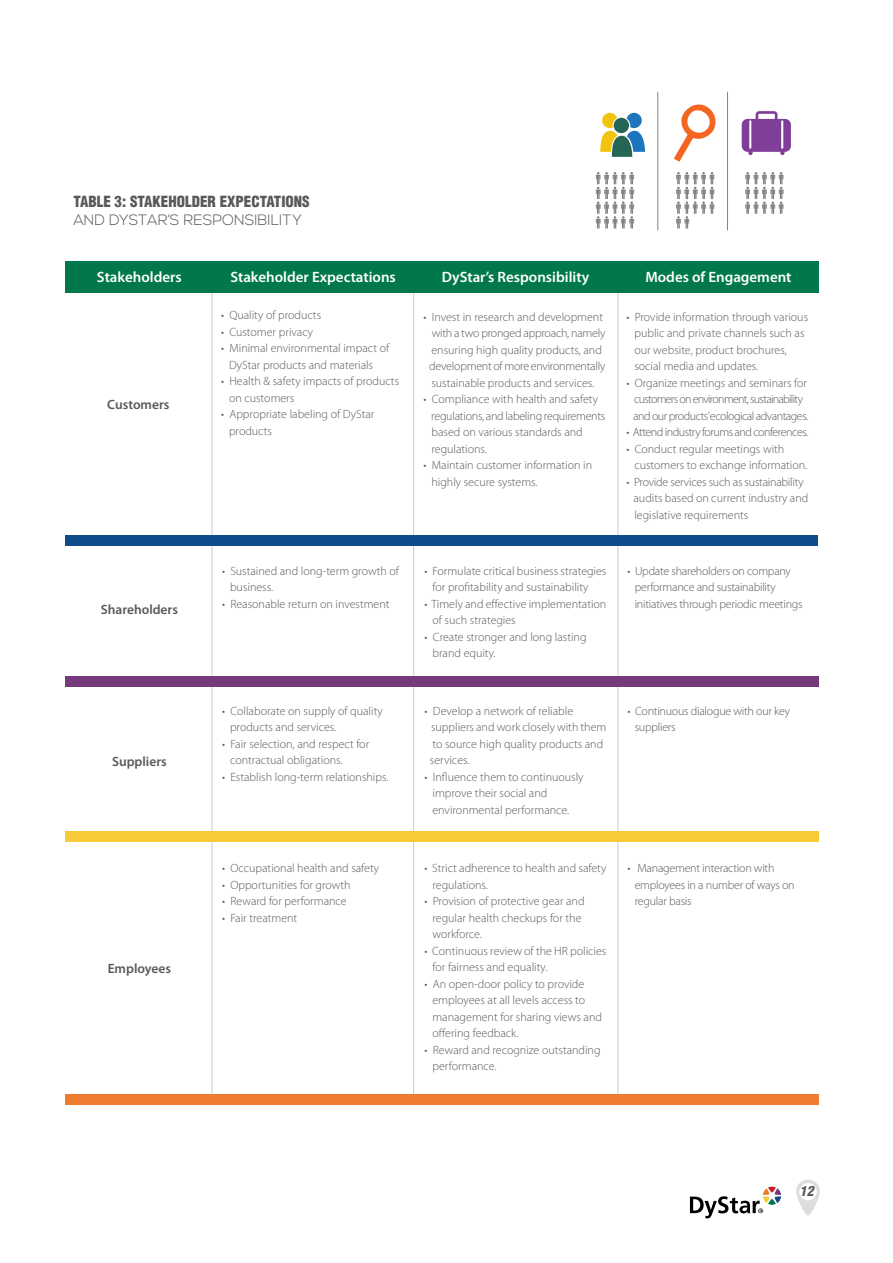
<style>
.page{position:relative;width:893px;height:1263px;background:#fff}
.page>*{position:absolute;margin:0;border:0;box-sizing:border-box;transform-origin:0 0}
.t1{font:600 15px "Myriad Pro";color:#fff}
.t2{font:900 condensed 15px "Helvetica LT";color:#58595b}
.t3{font:300 15px "Nexa";color:#58595b}
.t4{font:600 13.5px "Myriad Pro";color:#58595b}
.t5{font:italic 900 condensed 13.5px "Helvetica LT";color:#58595b}
.t6{font:300 12px/16.5px "Myriad Pro";color:#58595b}
.t7{font:300 12px/16.5px "Myriad Pro";letter-spacing:-.02em;color:#58595b}
.t8{font:300 12px/16.5px "Myriad Pro";letter-spacing:-.04em;color:#58595b;text-align:center}
</style>
<div class="page">
<svg style="left:690px;top:1186px;width:91px;height:32px"></svg>
<svg style="left:796px;top:1179px;width:24px;height:36px"></svg>
<hr style="left:211px;top:279px;width:1px;height:822px;background:#d1d3d4">
<hr style="left:413px;top:279px;width:1px;height:822px;background:#d1d3d4">
<hr style="left:617px;top:279px;width:1px;height:822px;background:#d1d3d4">
<div style="left:65px;top:261px;width:754px;height:32px;background:#00784b"></div>
<div style="left:65px;top:676px;width:754px;height:10px;background:#763a7c"></div>
<div style="left:65px;top:832px;width:754px;height:10px;background:#f8ca38"></div>
<div style="left:65px;top:1094px;width:754px;height:10px;background:#ef7c2e"></div>
<div style="left:65px;top:535px;width:753px;height:10px;background:#0f4c8c"></div>
<svg style="left:745px;top:172px;width:38px;height:42px"></svg>
<svg style="left:596px;top:172px;width:38px;height:57px"></svg>
<svg style="left:676px;top:172px;width:38px;height:57px"></svg>
<svg style="left:600px;top:113px;width:45px;height:44px"></svg>
<svg style="left:674px;top:104px;width:42px;height:58px"></svg>
<svg style="left:742px;top:111px;width:49px;height:44px"></svg>
<hr style="left:657px;top:92px;width:1px;height:138px;background:#808285">
<hr style="left:727px;top:92px;width:1px;height:138px;background:#808285">
<p class="t2" style="left:73px;top:192px;width:238px">TABLE 3: STAKEHOLDER EXPECTATIONS</p>
<p class="t3" style="left:73px;top:211px;width:230px">AND DYSTAR’S RESPONSIBILITY</p>
<p class="t1" style="left:97px;top:269px;width:86px">Stakeholders</p>
<p class="t4" style="left:107px;top:396px;width:64px">Customers</p>
<p class="t4" style="left:101px;top:602px;width:79px">Shareholders</p>
<p class="t4" style="left:112px;top:754px;width:56px">Suppliers</p>
<p class="t4" style="left:108px;top:961px;width:65px">Employees</p>
<p class="t1" style="left:230px;top:269px;width:167px">Stakeholder Expectations</p>
<p class="t1" style="left:442px;top:269px;width:149px">DyStar’s Responsibility</p>
<p class="t1" style="left:645px;top:269px;width:148px">Modes of Engagement</p>
<p class="t6" style="left:221px;top:307px;width:102px">• Quality of products</p>
<p class="t6" style="left:221px;top:324px;width:94px">• Customer privacy</p>
<p class="t6" style="left:229px;top:340px;width:162px;text-indent:-8px">• Minimal environmental impact of<br>DyStar products and materials</p>
<p class="t6" style="left:229px;top:373px;width:172px;text-indent:-8px">• Health &amp; safety impacts of products on customers</p>
<p class="t6" style="left:229px;top:406px;width:147px;text-indent:-8px">• Appropriate labeling of DyStar products</p>
<p class="t6" style="left:230px;top:562px;width:170px;text-indent:-8px">• Sustained and long-term growth of business.</p>
<p class="t6" style="left:222px;top:595px;width:169px">• Reasonable return on investment</p>
<p class="t6" style="left:230px;top:703px;width:154px;text-indent:-8px">• Collaborate on supply of quality products and services.</p>
<p class="t6" style="left:230px;top:736px;width:141px;text-indent:-8px">• Fair selection, and respect for contractual obligations.</p>
<p class="t6" style="left:222px;top:769px;width:168px">• Establish long-term relationships.</p>
<p class="t6" style="left:222px;top:860px;width:159px">• Occupational health and safety</p>
<p class="t6" style="left:222px;top:877px;width:130px">• Opportunities for growth</p>
<p class="t6" style="left:222px;top:893px;width:126px">• Reward for performance</p>
<p class="t6" style="left:222px;top:910px;width:77px">• Fair treatment</p>
<p class="t6" style="left:429px;top:308px;width:178px;text-indent:-6px">• Invest in research and development with a two pronged approach, namely ensuring high quality products, and development of more environmentally sustainable products and services.</p>
<p class="t6" style="left:431px;top:391px;width:176px;text-indent:-8px">• Compliance with health and safety regulations, and labeling requirements based on various standards and regulations.</p>
<p class="t6" style="left:431px;top:457px;width:162px;text-indent:-8px">• Maintain customer information in highly secure systems.</p>
<p class="t6" style="left:432px;top:562px;width:175px;text-indent:-8px">• Formulate critical business strategies for profitability and sustainability</p>
<p class="t6" style="left:432px;top:595px;width:175px;text-indent:-8px">• Timely and effective implementation of such strategies</p>
<p class="t6" style="left:432px;top:628px;width:156px;text-indent:-8px">• Create stronger and long lasting brand equity.</p>
<p class="t6" style="left:430px;top:703px;width:178px;text-indent:-5px">• Develop a network of reliable suppliers and work closely with them to source high quality products and services.</p>
<p class="t6" style="left:432px;top:769px;width:153px;text-indent:-8px">• Influence them to continuously improve their social and environmental performance.</p>
<p class="t6" style="left:432px;top:860px;width:175px;text-indent:-8px">• Strict adherence to health and safety regulations.</p>
<p class="t6" style="left:432px;top:893px;width:154px;text-indent:-8px">• Provision of protective gear and regular health checkups for the workforce.</p>
<p class="t6" style="left:432px;top:943px;width:175px;text-indent:-8px">• Continuous review of the HR policies for fairness and equality.</p>
<p class="t6" style="left:432px;top:976px;width:171px;text-indent:-8px">• An open-door policy to provide employees at all levels access to management for sharing views and offering feedback.</p>
<p class="t6" style="left:432px;top:1042px;width:170px;text-indent:-8px">• Reward and recognize outstanding performance.</p>
<p class="t6" style="left:634px;top:308px;width:175px;text-indent:-8px">• Provide information through various public and private channels such as our website, product brochures, social media and updates.</p>
<p class="t8" style="left:626px;top:374px;width:183px">• Organize meetings and seminars for customers on environment, sustainability and our products’ecological advantages.</p>
<p class="t8" style="left:626px;top:424px;width:183px">• Attend industry forums and conferences.</p>
<p class="t6" style="left:634px;top:440px;width:174px;text-indent:-8px">• Conduct regular meetings with customers to exchange information.</p>
<p class="t6" style="left:633px;top:473px;width:176px;text-indent:-7px">• Provide services such as sustainability audits based on current industry and legislative requirements</p>
<p class="t7" style="left:635px;top:562px;width:169px;text-indent:-7px">• Update shareholders on company performance and sustainability initiatives through periodic meetings</p>
<p class="t7" style="left:635px;top:703px;width:157px;text-indent:-7px">• Continuous dialogue with our key suppliers</p>
<p class="t7" style="left:635px;top:860px;width:161px;text-indent:-7px">• Management interaction with employees in a number of ways on regular basis</p>
<p class="t5" style="left:800px;top:1182px;width:15px">12</p>
</div>
